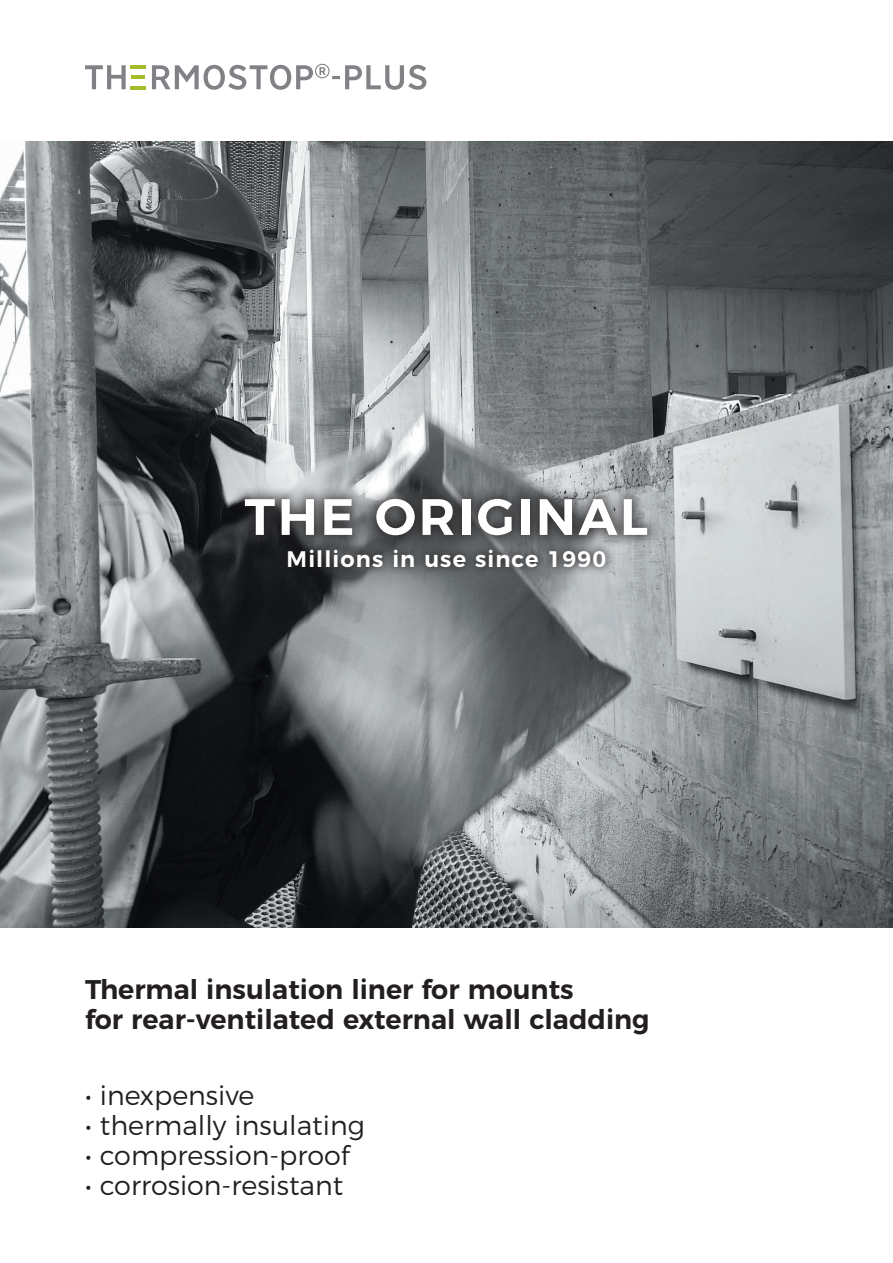
<style>
.page{position:relative;width:893px;height:1263px;background:#fff}
.page>*{position:absolute;margin:0;border:0;box-sizing:border-box;transform-origin:0 0}
.t1{font:600 51px "Montserrat";letter-spacing:.05em;color:#fff}
.t2{font:300 27px "Montserrat";color:#231f20}
.t3{font:600 27px "Montserrat";color:#231f20}
.t4{font:600 22.5px "Montserrat";letter-spacing:.05em;color:#fff}
</style>
<div class="page">
<svg style="left:85px;top:64px;width:341px;height:26px"></svg>
<hr style="left:131px;top:65px;width:15px;height:4px;background:#a3bc2a">
<hr style="left:131px;top:86px;width:15px;height:3px;background:#a3bc2a">
<hr style="left:131px;top:75px;width:14px;height:4px;background:#a3bc2a">
<img style="left:0;top:141px;width:893px;height:786px">
<div style="left:231px;top:485px;width:431px;height:65px;background:#231f20;opacity:.75"></div>
<div style="left:279px;top:541px;width:335px;height:35px;background:#231f20;opacity:.75"></div>
<p class="t1" style="left:244px;top:475px;width:405px">THE ORIGINAL</p>
<p class="t4" style="left:287px;top:541px;width:321px">Millions in use since 1990</p>
<p class="t3" style="left:85px;top:967px;width:490px">Thermal insulation liner for mounts</p>
<p class="t3" style="left:85px;top:997px;width:566px">for rear-ventilated external wall cladding</p>
<p class="t2" style="left:85px;top:1074px;width:171px">• inexpensive</p>
<p class="t2" style="left:85px;top:1104px;width:281px">• thermally insulating</p>
<p class="t2" style="left:85px;top:1134px;width:266px">• compression-proof</p>
<p class="t2" style="left:85px;top:1164px;width:260px">• corrosion-resistant</p>
</div>
